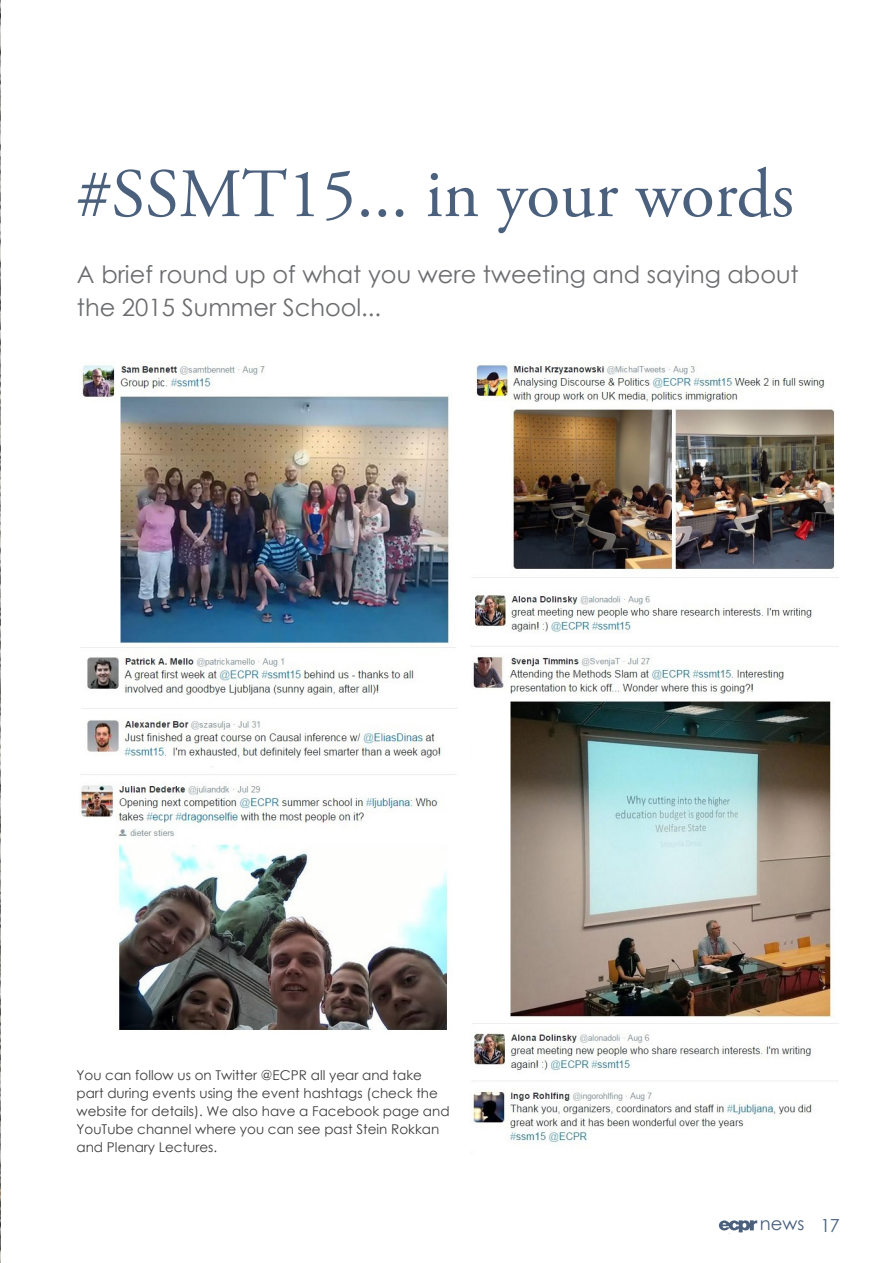
<style>
.page{position:relative;width:893px;height:1263px;background:#fff}
.page>*{position:absolute;margin:0;border:0;box-sizing:border-box;transform-origin:0 0}
.t1{font:69px "Adobe Garamond Pro";color:#4a607d}
.t2{font:24px/33px "Century Gothic";color:#6c6d70}
.t3{font:18px "Century Gothic";color:#4a607d}
.t4{font:13.5px/18px "Century Gothic";color:#3e3e3f}
</style>
<div class="page">
<svg style="left:719px;top:1220px;width:38px;height:12px"></svg>
<img style="left:80px;top:365px;width:377px;height:666px">
<img style="left:471px;top:361px;width:367px;height:782px">
<img style="left:0;top:0;width:1px;height:1263px">
<h1 class="t1" style="left:77px;top:153px;width:718px">#SSMT15... in your words</h1>
<h2 class="t2" style="left:77px;top:257px;width:723px">A brief round up of what you were tweeting and saying about the 2015 Summer School...</h2>
<p class="t4" style="left:77px;top:1066px;width:375px">You can follow us on Twitter @ECPR all year and take part during events using the event hashtags (check the website for details). We also have a Facebook page and YouTube channel where you can see past Stein Rokkan and Plenary Lectures.</p>
<h3 class="t3" style="left:760px;top:1211px;width:82px">news 17</h3>
</div>
